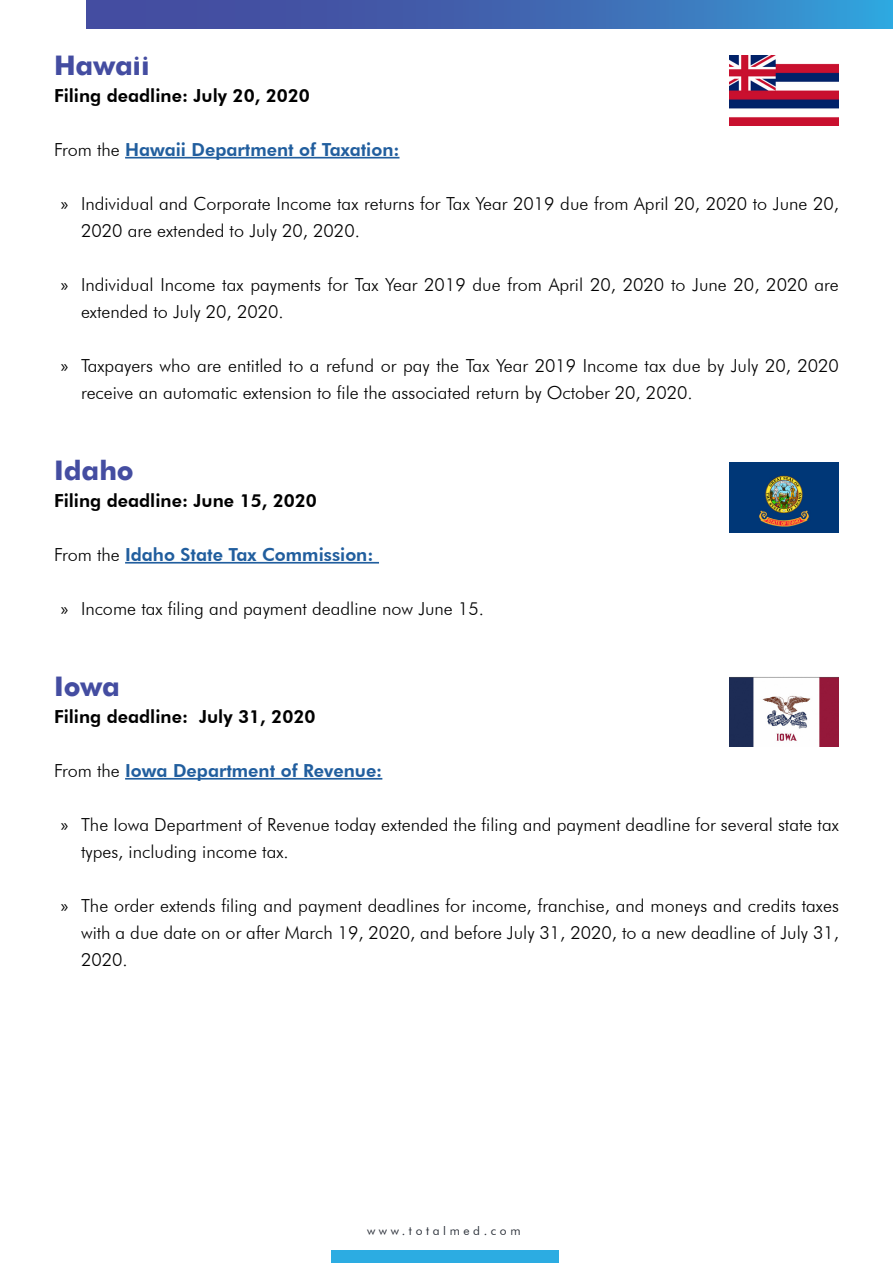
<style>
.page{position:relative;width:893px;height:1263px;background:#fff}
.page>*{position:absolute;margin:0;border:0;box-sizing:border-box;transform-origin:0 0}
.t1{font:700 27px "Futura";color:#444da1}
.t2{font:300 18px/27px "Futura BT";color:#000}
.t3{font:800 18px "Futura BT";color:#215e9e}
.t4{font:800 18px "Futura BT";color:#000}
.t5{font:12px "Futura BT";letter-spacing:.3em;color:#2e333c}
.s1{font-weight:300;color:#000}
.s2{font-family:"Myriad Pro";font-weight:400}
</style>
<div class="page">
<div style="left:331px;top:1251px;width:228px;height:12px;background:#2cace2"></div>
<svg style="left:86px;top:0;width:807px;height:28px"></svg>
<hr style="left:125px;top:157px;width:274px;height:2px;background:#215e9e">
<hr style="left:125px;top:562px;width:254px;height:2px;background:#215e9e">
<hr style="left:125px;top:778px;width:257px;height:2px;background:#215e9e">
<img style="left:730px;top:55px;width:108px;height:70px">
<img style="left:730px;top:462px;width:108px;height:70px">
<img style="left:730px;top:677px;width:108px;height:69px">
<h1 class="t1" style="left:54px;top:45px;width:97px">Hawaii</h1>
<p class="t4" style="left:54px;top:84px;width:257px">Filing deadline: July 20, 2020</p>
<p class="t3" style="left:54px;top:138px;width:347px"><span class="s1">From the</span> Hawaii Department of Taxation:</p>
<p class="t2" style="left:81px;top:190px;width:759px;text-indent:-20px"><span class="s2">»</span> Individual and Corporate Income tax returns for Tax Year 2019 due from April 20, 2020 to June 20,<br>2020 are extended to July 20, 2020.</p>
<p class="t2" style="left:81px;top:271px;width:759px;text-indent:-20px"><span class="s2">»</span> Individual Income tax payments for Tax Year 2019 due from April 20, 2020 to June 20, 2020 are extended to July 20, 2020.</p>
<p class="t2" style="left:81px;top:352px;width:759px;text-indent:-20px"><span class="s2">»</span> Taxpayers who are entitled to a refund or pay the Tax Year 2019 Income tax due by July 20, 2020 receive an automatic extension to file the associated return by October 20, 2020.</p>
<h1 class="t1" style="left:54px;top:450px;width:81px">Idaho</h1>
<p class="t4" style="left:54px;top:489px;width:264px">Filing deadline: June 15, 2020</p>
<p class="t3" style="left:54px;top:543px;width:321px"><span class="s1">From the</span> Idaho State Tax Commission:</p>
<p class="t2" style="left:61px;top:595px;width:425px"><span class="s2">»</span> Income tax filing and payment deadline now June 15.</p>
<h1 class="t1" style="left:54px;top:666px;width:68px">Iowa</h1>
<p class="t4" style="left:54px;top:705px;width:263px">Filing deadline: July 31, 2020</p>
<p class="t3" style="left:54px;top:759px;width:330px"><span class="s1">From the</span> Iowa Department of Revenue:</p>
<p class="t2" style="left:81px;top:811px;width:759px;text-indent:-20px"><span class="s2">»</span> The Iowa Department of Revenue today extended the filing and payment deadline for several state tax types, including income tax.</p>
<p class="t2" style="left:81px;top:892px;width:759px;text-align:justify;text-indent:-20px"><span class="s2">»</span> The order extends filing and payment deadlines for income, franchise, and moneys and credits taxes with a due date on or after March 19, 2020, and before July 31, 2020, to a new deadline of July 31, 2020.</p>
<p class="t5" style="left:367px;top:1224px;width:155px">www.totalmed.com</p>
</div>
